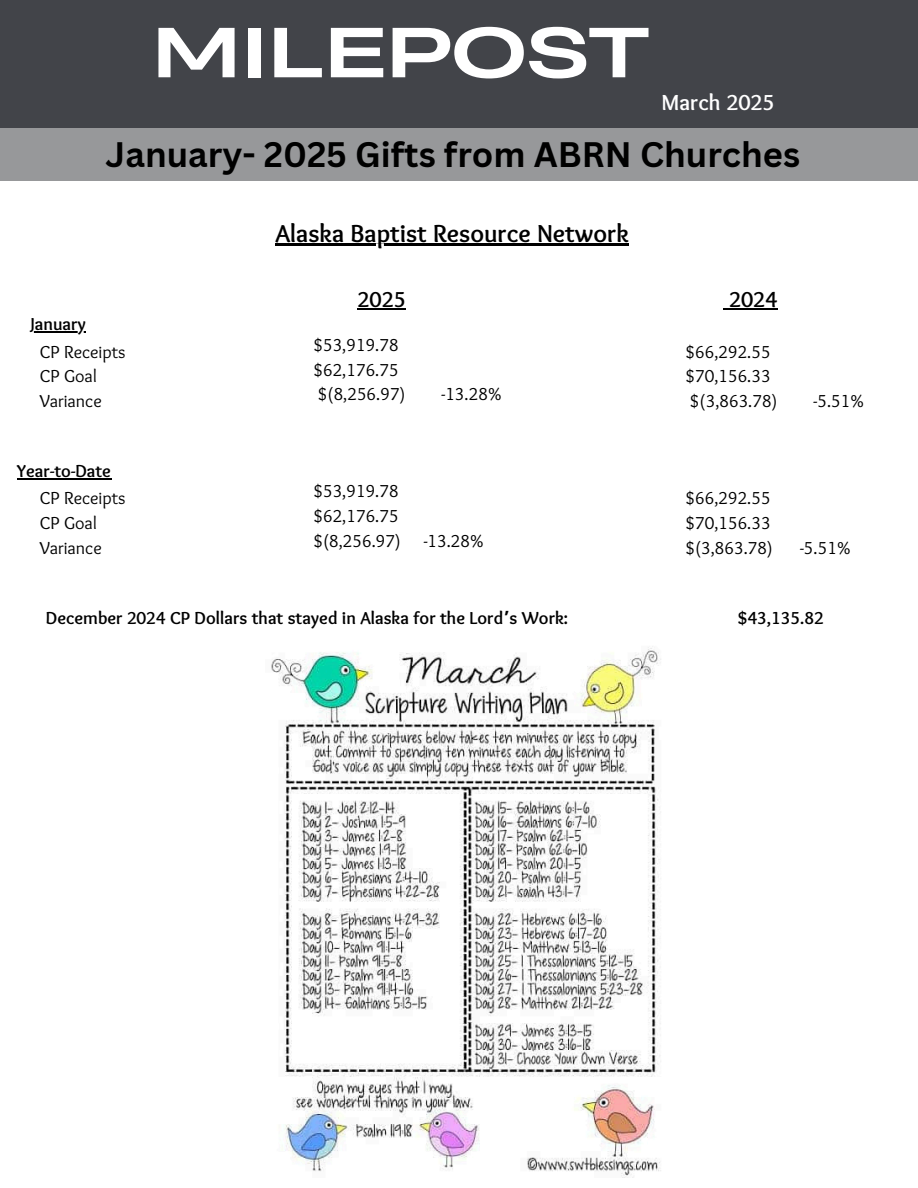
<style>
.page{position:relative;width:918px;height:1188px;background:#fff}
.page>*{position:absolute;margin:0;border:0;box-sizing:border-box;transform-origin:0 0}
.t1{font:66.45px "Heading Now 94";color:#fff}
.t2{font:700 34.5px "Canva Sans";color:#000}
.t3{font:700 25.5px "Sukar";color:#000}
.t4{font:700 22.5px "Sukar";color:#fff}
.t5{font:700 22.5px "Sukar";color:#000}
.t6{font:18px "Sukar";color:#000}
.t7{font:700 18px "Sukar";color:#000}
.s1{font-family:"Noto Sans Gurmukhi"}
</style>
<div class="page">
<div style="left:0;top:0;width:918px;height:128px;background:#424449"></div>
<div style="left:0;top:128px;width:918px;height:53px;background:#97989a"></div>
<img style="left:271px;top:646px;width:390px;height:532px">
<hr style="left:275px;top:244px;width:354px;height:2px;background:#000">
<hr style="left:358px;top:309px;width:48px;height:1px;background:#000">
<hr style="left:729px;top:309px;width:48px;height:1px;background:#000">
<hr style="left:31px;top:332px;width:55px;height:1px;background:#000">
<hr style="left:17px;top:478px;width:94px;height:1px;background:#000">
<h1 class="t1" style="left:152px;top:8px;width:499px">MILEPOST</h1>
<h4 class="t4" style="left:662px;top:89px;width:115px">March 2025</h4>
<h2 class="t2" style="left:106px;top:130px;width:696px">January- 2025 Gifts from ABRN Churches</h2>
<h3 class="t3" style="left:275px;top:218px;width:355px">Alaska Baptist Resource Network</h3>
<p class="t7" style="left:31px;top:314px;width:57px">January</p>
<p class="t6" style="left:40px;top:341px;width:87px">CP Receipts</p>
<p class="t6" style="left:40px;top:366px;width:59px">CP Goal</p>
<h4 class="t6" style="left:40px;top:391px;width:64px">Variance</h4>
<h5 class="t7" style="left:17px;top:461px;width:96px">Year-to-Date</h5>
<p class="t6" style="left:40px;top:488px;width:87px">CP Receipts</p>
<p class="t6" style="left:40px;top:513px;width:59px">CP Goal</p>
<p class="t6" style="left:40px;top:537px;width:64px">Variance</p>
<h5 class="t5" style="left:358px;top:287px;width:50px">2025</h5>
<h5 class="t5" style="left:729px;top:287px;width:50px">2024</h5>
<p class="t6" style="left:313px;top:335px;width:87px">$53,919.78</p>
<p class="t6" style="left:313px;top:359px;width:87px">$62,176.75</p>
<p class="t6" style="left:318px;top:384px;width:89px">$(8,256.97)</p>
<p class="t6" style="left:441px;top:384px;width:62px">-13.28%</p>
<p class="t6" style="left:313px;top:481px;width:87px">$53,919.78</p>
<p class="t6" style="left:313px;top:506px;width:87px">$62,176.75</p>
<p class="t6" style="left:313px;top:530px;width:172px">$(8,256.97) -13.28%</p>
<p class="t6" style="left:685px;top:341px;width:87px">$66,292.55</p>
<p class="t6" style="left:685px;top:366px;width:87px">$70,156.33</p>
<p class="t6" style="left:690px;top:391px;width:89px">$(3,863.78)</p>
<p class="t6" style="left:813px;top:391px;width:52px">-5.51%</p>
<p class="t6" style="left:685px;top:488px;width:87px">$66,292.55</p>
<p class="t6" style="left:685px;top:513px;width:87px">$70,156.33</p>
<p class="t6" style="left:685px;top:537px;width:89px">$(3,863.78)</p>
<p class="t6" style="left:800px;top:537px;width:52px">-5.51%</p>
<h5 class="t7" style="left:46px;top:607px;width:524px">December 2024 CP Dollars that stayed in Alaska for the Lord<span class="s1">’</span>s Work:</h5>
<h5 class="t7" style="left:738px;top:607px;width:87px">$43,135.82</h5>
</div>
